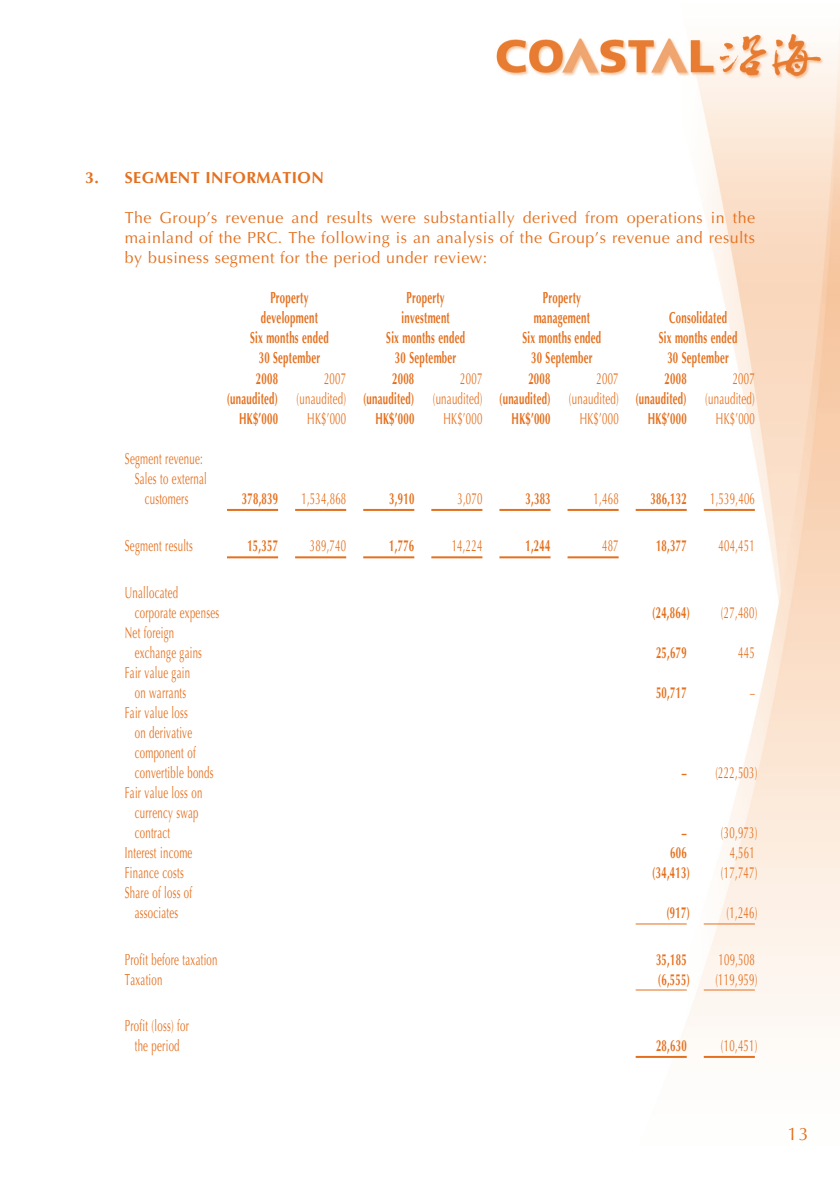
<style>
.page{position:relative;width:840px;height:1191px;background:#fff}
.page>*{position:absolute;margin:0;border:0;box-sizing:border-box;transform-origin:0 0}
.t1{font:18px "Optima LT Std";color:#e4701e}
.t2{font:16px/20px "Optima LT Std";letter-spacing:.03em;color:#e4701e;scale:.6 1}
.t3{font:700 16px/20px "Optima LT Std";letter-spacing:.03em;color:#e4701e;text-align:center;scale:.6 1}
.t4{font:16px/20px "Optima LT Std";letter-spacing:.03em;color:#e4701e;text-align:justify}
.t5{font:700 16px "Optima LT Std";letter-spacing:.03em;color:#e4701e}
.s1{font-weight:400}
.s2{font-weight:700}
</style>
<div class="page">
<img style="left:227px;top:33px;width:612px;height:1025px">
<hr style="left:227px;top:509px;width:51px;height:2px;background:#e4701e">
<hr style="left:295px;top:509px;width:51px;height:2px;background:#e4701e">
<hr style="left:363px;top:509px;width:51px;height:2px;background:#e4701e">
<hr style="left:431px;top:509px;width:51px;height:2px;background:#e4701e">
<hr style="left:499px;top:509px;width:51px;height:2px;background:#e4701e">
<hr style="left:567px;top:509px;width:51px;height:2px;background:#e4701e">
<hr style="left:635px;top:509px;width:51px;height:2px;background:#e4701e">
<hr style="left:703px;top:509px;width:51px;height:2px;background:#e4701e">
<hr style="left:227px;top:556px;width:51px;height:2px;background:#e4701e">
<hr style="left:295px;top:556px;width:51px;height:2px;background:#e4701e">
<hr style="left:363px;top:556px;width:51px;height:2px;background:#e4701e">
<hr style="left:431px;top:556px;width:51px;height:2px;background:#e4701e">
<hr style="left:499px;top:556px;width:51px;height:2px;background:#e4701e">
<hr style="left:567px;top:556px;width:51px;height:2px;background:#e4701e">
<hr style="left:635px;top:923px;width:51px;height:1px;background:#e4701e">
<hr style="left:703px;top:923px;width:51px;height:1px;background:#e4701e">
<hr style="left:635px;top:989px;width:51px;height:1px;background:#e4701e">
<hr style="left:703px;top:989px;width:51px;height:1px;background:#e4701e">
<hr style="left:635px;top:1056px;width:51px;height:2px;background:#e4701e">
<hr style="left:703px;top:1056px;width:51px;height:2px;background:#e4701e">
<p class="t5" style="left:85px;top:169px;width:240px">3. SEGMENT INFORMATION</p>
<p class="t4" style="left:125px;top:208px;width:631px">The Group’s revenue and results were substantially derived from operations in the mainland of the PRC. The following is an analysis of the Group’s revenue and results by business segment for the period under review:</p>
<p class="t3" style="left:250px;top:288px;width:133px">Property development<br>Six months ended<br>30 September</p>
<p class="t3" style="left:386px;top:288px;width:133px">Property investment<br>Six months ended<br>30 September</p>
<p class="t3" style="left:522px;top:288px;width:133px">Property management<br>Six months ended<br>30 September</p>
<p class="t3" style="left:658px;top:308px;width:133px">Consolidated<br>Six months ended<br>30 September</p>
<p class="t3" style="left:256px;top:368px;width:38px">2008</p>
<p class="t2" style="left:324px;top:368px;width:38px">2007</p>
<p class="t3" style="left:392px;top:368px;width:38px">2008</p>
<p class="t2" style="left:460px;top:368px;width:38px">2007</p>
<p class="t3" style="left:528px;top:368px;width:38px">2008</p>
<p class="t2" style="left:596px;top:368px;width:38px">2007</p>
<p class="t3" style="left:664px;top:368px;width:38px">2008</p>
<p class="t2" style="left:732px;top:368px;width:38px">2007</p>
<p class="t3" style="left:227px;top:388px;width:881px">(unaudited) <span class="s1">(unaudited)</span> (unaudited) <span class="s1">(unaudited)</span> (unaudited) <span class="s1">(unaudited)</span> (unaudited) <span class="s1">(unaudited)</span></p>
<p class="t3" style="left:239px;top:408px;width:66px">HK$’000</p>
<p class="t2" style="left:307px;top:408px;width:66px">HK$’000</p>
<p class="t3" style="left:375px;top:408px;width:66px">HK$’000</p>
<p class="t2" style="left:443px;top:408px;width:66px">HK$’000</p>
<p class="t3" style="left:511px;top:408px;width:66px">HK$’000</p>
<p class="t2" style="left:579px;top:408px;width:66px">HK$’000</p>
<p class="t3" style="left:647px;top:408px;width:66px">HK$’000</p>
<p class="t2" style="left:715px;top:408px;width:66px">HK$’000</p>
<p class="t2" style="left:125px;top:448px;width:131px">Segment revenue:</p>
<p class="t2" style="left:135px;top:468px;width:122px">Sales to external</p>
<p class="t2" style="left:145px;top:488px;width:74px">customers</p>
<p class="t3" style="left:242px;top:488px;width:62px">378,839</p>
<p class="t2" style="left:301px;top:488px;width:76px">1,534,868</p>
<p class="t3" style="left:389px;top:488px;width:43px">3,910</p>
<p class="t2" style="left:457px;top:488px;width:43px">3,070</p>
<p class="t3" style="left:525px;top:488px;width:43px">3,383</p>
<p class="t2" style="left:593px;top:488px;width:43px">1,468</p>
<p class="t3" style="left:650px;top:488px;width:62px">386,132</p>
<p class="t2" style="left:709px;top:488px;width:76px">1,539,406</p>
<p class="t2" style="left:125px;top:536px;width:115px">Segment results</p>
<p class="t3" style="left:247px;top:536px;width:53px">15,357</p>
<p class="t2" style="left:310px;top:536px;width:62px">389,740</p>
<p class="t3" style="left:389px;top:536px;width:43px">1,776</p>
<p class="t2" style="left:451px;top:536px;width:53px">14,224</p>
<p class="t3" style="left:525px;top:536px;width:43px">1,244</p>
<p class="t2" style="left:601px;top:536px;width:29px">487</p>
<p class="t3" style="left:655px;top:536px;width:53px">18,377</p>
<p class="t2" style="left:718px;top:536px;width:62px">404,451</p>
<p class="t2" style="left:135px;top:583px;width:142px;text-indent:-10px">Unallocated corporate expenses</p>
<p class="t3" style="left:652px;top:603px;width:64px">(24,864)</p>
<p class="t2" style="left:720px;top:603px;width:62px">(27,480)</p>
<p class="t2" style="left:135px;top:623px;width:114px;text-indent:-10px">Net foreign exchange gains</p>
<p class="t2" style="left:125px;top:663px;width:110px;text-align:center">Fair value gain on warrants</p>
<p class="t2" style="left:135px;top:703px;width:133px;text-indent:-10px">Fair value loss<br>on derivative component of convertible bonds</p>
<p class="t2" style="left:135px;top:783px;width:114px;text-indent:-10px">Fair value loss on currency swap contract</p>
<p class="t3" style="left:655px;top:643px;width:53px">25,679</p>
<p class="t2" style="left:737px;top:643px;width:29px">445</p>
<p class="t3" style="left:655px;top:683px;width:53px">50,717</p>
<p class="t2" style="left:749px;top:683px;width:9px">–</p>
<p class="t2" style="left:681px;top:763px;width:127px"><span class="s2">–</span> (222,503)</p>
<p class="t2" style="left:681px;top:823px;width:127px"><span class="s2">–</span> (30,973)</p>
<p class="t2" style="left:125px;top:843px;width:114px">Interest income</p>
<p class="t3" style="left:669px;top:843px;width:29px">606</p>
<p class="t2" style="left:729px;top:843px;width:43px">4,561</p>
<p class="t2" style="left:125px;top:863px;width:100px">Finance costs</p>
<p class="t3" style="left:652px;top:863px;width:64px">(34,413)</p>
<p class="t2" style="left:720px;top:863px;width:62px">(17,747)</p>
<p class="t2" style="left:125px;top:883px;width:114px;text-align:center">Share of loss of associates</p>
<p class="t3" style="left:666px;top:903px;width:41px">(917)</p>
<p class="t2" style="left:726px;top:903px;width:53px">(1,246)</p>
<p class="t2" style="left:125px;top:949px;width:156px">Profit before taxation</p>
<p class="t3" style="left:655px;top:949px;width:53px">35,185</p>
<p class="t2" style="left:718px;top:949px;width:62px">109,508</p>
<p class="t2" style="left:125px;top:969px;width:64px">Taxation</p>
<p class="t3" style="left:657px;top:969px;width:55px">(6,555)</p>
<p class="t2" style="left:715px;top:969px;width:72px">(119,959)</p>
<p class="t2" style="left:125px;top:1015px;width:108px;text-align:center">Profit (loss) for the period</p>
<p class="t3" style="left:655px;top:1035px;width:53px">28,630</p>
<p class="t2" style="left:720px;top:1035px;width:62px">(10,451)</p>
<p class="t1" style="left:787px;top:1123px;width:23px">13</p>
</div>
